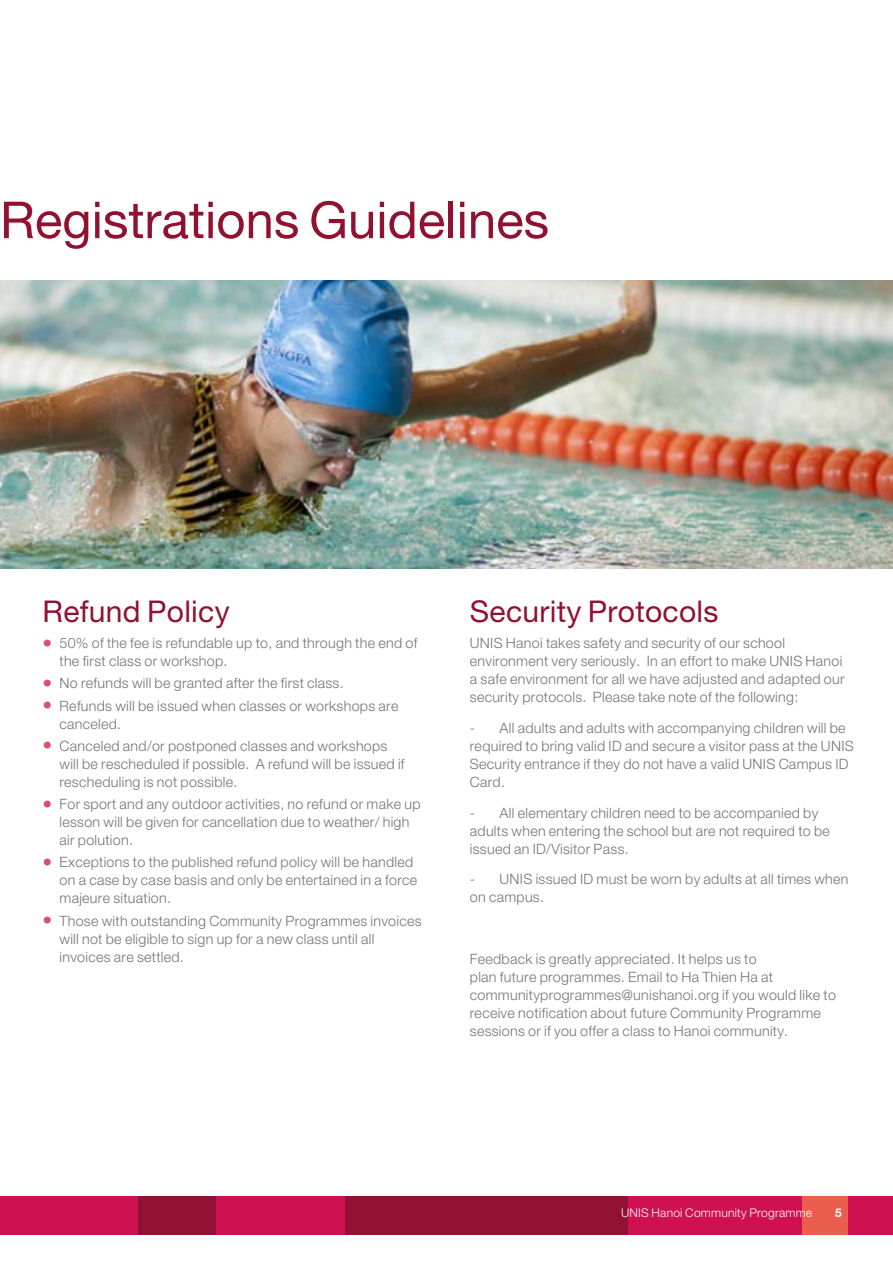
<style>
.page{position:relative;width:893px;height:1263px;background:#fff}
.page>*{position:absolute;margin:0;border:0;box-sizing:border-box;transform-origin:0 0}
.t1{font:51px "Helvetica Neue VN";color:#911131}
.t2{font:30px "Helvetica Neue VN";letter-spacing:.01em;color:#911131}
.t3{font:300 14.25px/18px "Helvetica Neue VN";letter-spacing:.02em;color:#757474}
.t4{font:300 12px "Helvetica Neue VN";letter-spacing:.02em;color:#fff}
.t5{font:700 12px "Helvetica Neue VN";color:#fff}
.s1{font-weight:900;font-size:19.5px;color:#d7506d}
</style>
<div class="page">
<div style="left:802px;top:1196px;width:46px;height:38px;background:#eb5e4e"></div>
<div style="left:628px;top:1196px;width:174px;height:38px;background:#cf1152"></div>
<div style="left:848px;top:1196px;width:45px;height:38px;background:#cf1152"></div>
<div style="left:345px;top:1196px;width:283px;height:38px;background:#911131"></div>
<div style="left:137px;top:1196px;width:80px;height:38px;background:#911131"></div>
<div style="left:0;top:1196px;width:137px;height:38px;background:#cf1152"></div>
<div style="left:217px;top:1196px;width:128px;height:38px;background:#cf1152"></div>
<img style="left:0;top:281px;width:893px;height:287px">
<h1 class="t1" style="left:0;top:183px;width:551px">Registrations Guidelines</h1>
<h2 class="t2" style="left:43px;top:589px;width:189px">Refund Policy</h2>
<p class="t3" style="left:60px;top:633px;width:359px;text-indent:-17px"><span class="s1">•</span> 50% of the fee is refundable up to, and through the end of the first class or workshop.</p>
<p class="t3" style="left:43px;top:673px;width:303px"><span class="s1">•</span> No refunds will be granted after the first class.</p>
<p class="t3" style="left:60px;top:696px;width:340px;text-indent:-17px"><span class="s1">•</span> Refunds will be issued when classes or workshops are canceled.</p>
<p class="t3" style="left:60px;top:736px;width:347px;text-indent:-17px"><span class="s1">•</span> Canceled and/or postponed classes and workshops will be rescheduled if possible. A refund will be issued if rescheduling is not possible.</p>
<p class="t3" style="left:60px;top:794px;width:363px;text-indent:-17px"><span class="s1">•</span> For sport and any outdoor activities, no refund or make up lesson will be given for cancellation due to weather/ high air polution.</p>
<p class="t3" style="left:60px;top:852px;width:359px;text-indent:-17px"><span class="s1">•</span> Exceptions to the published refund policy will be handled on a case by case basis and only be entertained in a force majeure situation.</p>
<p class="t3" style="left:60px;top:911px;width:364px;text-indent:-17px"><span class="s1">•</span> Those with outstanding Community Programmes invoices will not be eligible to sign up for a new class until all invoices are settled.</p>
<h2 class="t2" style="left:470px;top:589px;width:250px">Security Protocols</h2>
<p class="t3" style="left:470px;top:633px;width:376px">UNIS Hanoi takes safety and security of our school environment very seriously. In an effort to make UNIS Hanoi a safe environment for all we have adjusted and adapted our security protocols. Please take note of the following:</p>
<p class="t3" style="left:470px;top:718px;width:385px">- All adults and adults with accompanying children will be required to bring valid ID and secure a visitor pass at the UNIS Security entrance if they do not have a valid UNIS Campus ID Card.</p>
<p class="t3" style="left:470px;top:803px;width:362px">- All elementary children need to be accompanied by adults when entering the school but are not required to be issued an ID/Visitor Pass.</p>
<p class="t3" style="left:470px;top:869px;width:380px">- UNIS issued ID must be worn by adults at all times when on campus.</p>
<p class="t3" style="left:470px;top:949px;width:368px">Feedback is greatly appreciated. It helps us to<br>plan future programmes. Email to Ha Thien Ha at communityprogrammes@unishanoi.org if you would like to receive notification about future Community Programme sessions or if you offer a class to Hanoi community.</p>
<p class="t4" style="left:621px;top:1204px;width:193px">UNIS Hanoi Community Programme</p>
<p class="t5" style="left:835px;top:1203px;width:8px">5</p>
</div>
